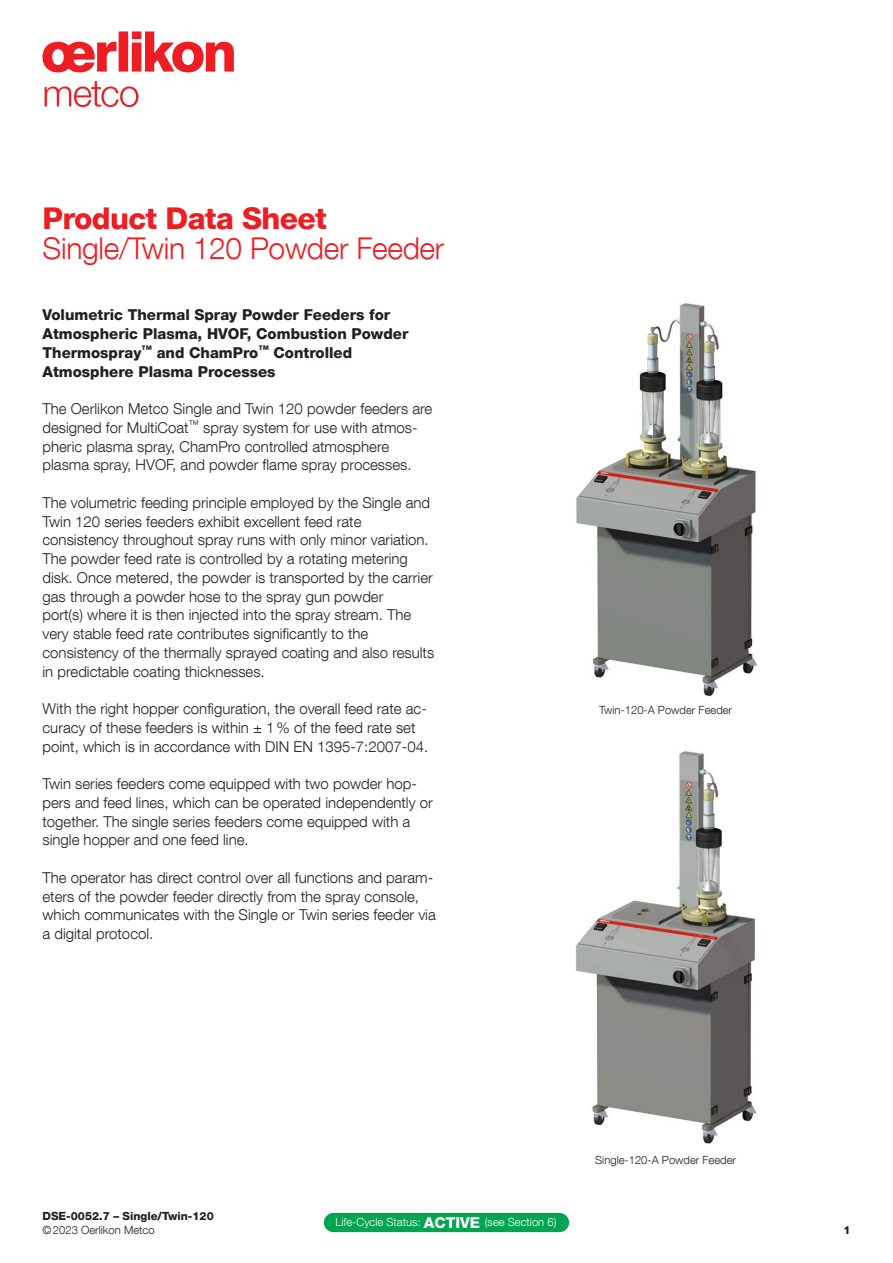
<style>
.page{position:relative;width:893px;height:1263px;background:#fff}
.page>*{position:absolute;margin:0;border:0;box-sizing:border-box;transform-origin:0 0}
.t1{font:300 30px "Helvetica Neue LT Com";letter-spacing:-.01em;color:#ee1d23}
.t2{font:800 30px "Helvetica Neue LT Com";letter-spacing:-.02em;color:#ee1d23}
.t3{font:300 15px/18.8px "Helvetica Neue LT Com";color:#231f20}
.t4{font:800 15px/18.8px "Helvetica Neue LT Com";color:#231f20}
.t5{font:300 11.25px "Helvetica Neue LT Com";color:#231f20}
.t6{font:300 11.25px "Helvetica Neue LT Com";color:#fff}
.t7{font:800 11.25px "Helvetica Neue LT Com";color:#231f20}
.s1{font-weight:800;font-size:15px}
</style>
<div class="page">
<svg style="left:43px;top:31px;width:191px;height:41px"></svg>
<svg style="left:45px;top:81px;width:93px;height:26px"></svg>
<img style="left:576px;top:303px;width:181px;height:394px">
<img style="left:575px;top:751px;width:182px;height:393px">
<div style="left:324px;top:1213px;width:245px;height:19px;background:#00a54f;border-radius:10px"></div>
<h1 class="t2" style="left:43px;top:201px;width:286px">Product Data Sheet</h1>
<h1 class="t1" style="left:43px;top:230px;width:403px">Single/Twin 120 Powder Feeder</h1>
<p class="t4" style="left:43px;top:306px;width:367px">Volumetric Thermal Spray Powder Feeders for Atmospheric Plasma, HVOF, Combustion Powder Thermospray<sup>™</sup> and ChamPro<sup>™</sup> Controlled Atmosphere Plasma Processes</p>
<p class="t3" style="left:43px;top:399px;width:391px">The Oerlikon Metco Single and Twin 120 powder feeders are designed for MultiCoat<sup>™</sup> spray system for use with atmos&shy;pheric plasma spray, ChamPro controlled atmosphere plasma spray, HVOF, and powder flame spray processes.</p>
<p class="t3" style="left:43px;top:493px;width:393px">The volumetric feeding principle employed by the Single and Twin 120 series feeders exhibit excellent feed rate consistency throughout spray runs with only minor variation.<br>The powder feed rate is controlled by a rotating metering disk. Once metered, the powder is transported by the carrier gas through a powder hose to the spray gun powder<br>port(s) where it is then injected into the spray stream. The very stable feed rate contributes significantly to the consistency of the thermally sprayed coating and also results in predictable coating thicknesses.</p>
<p class="t3" style="left:43px;top:699px;width:387px">With the right hopper configuration, the overall feed rate ac&shy;curacy of these feeders is within ± 1% of the feed rate set point, which is in accordance with DIN EN 1395-7:2007-04.</p>
<p class="t3" style="left:43px;top:774px;width:392px">Twin series feeders come equipped with two powder hop&shy;pers and feed lines, which can be operated independently or together. The single series feeders come equipped with a single hopper and one feed line.</p>
<p class="t3" style="left:43px;top:868px;width:395px">The operator has direct control over all functions and param&shy;eters of the powder feeder directly from the spray console, which communicates with the Single or Twin series feeder via a digital protocol.</p>
<p class="t5" style="left:599px;top:703px;width:134px">Twin-120-A Powder Feeder</p>
<p class="t5" style="left:595px;top:1153px;width:142px">Single-120-A Powder Feeder</p>
<p class="t7" style="left:43px;top:1209px;width:173px">DSE-0052.7 – Single/Twin-120</p>
<p class="t5" style="left:43px;top:1223px;width:114px">©2023 Oerlikon Metco</p>
<p class="t7" style="left:843px;top:1223px;width:9px">1</p>
<p class="t6" style="left:335px;top:1215px;width:222px">Life-Cycle Status: <span class="s1">ACTIVE</span> (see Section 6)</p>
</div>
